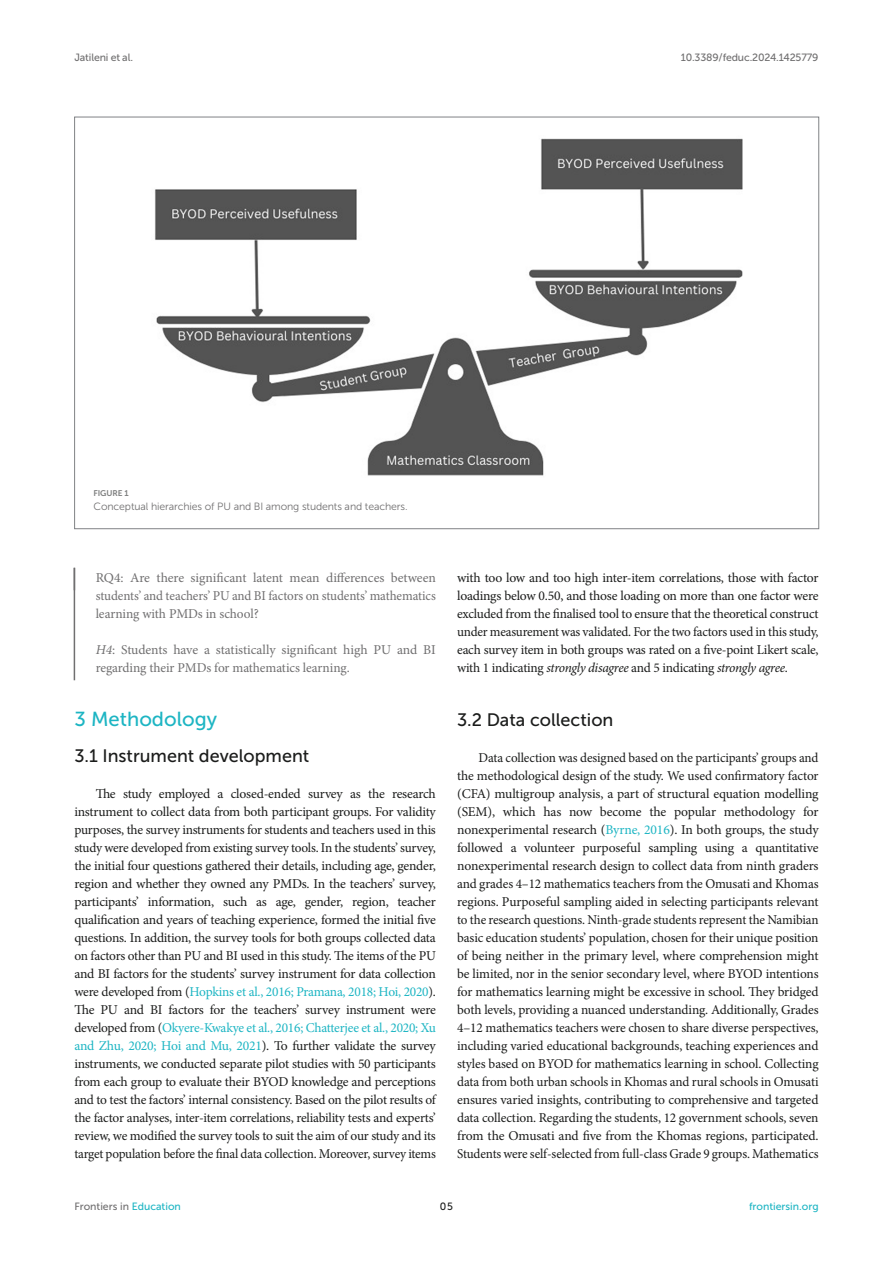
<style>
.page{position:relative;width:893px;height:1263px;background:#fff}
.page>*{position:absolute;margin:0;border:0;box-sizing:border-box;transform-origin:0 0}
.HEAD_1{font:20.25px "Museo Sans 500";color:#1db5c3}
.HEAD_2_after_HEAD_1{font:18px "Museo Sans 500";color:#1b1c1b}
.HEAD_2{font:18px "Museo Sans 500";color:#1b1c1b}
.TEXT_FLUSH{font:13.5px/18px "Minion Pro";letter-spacing:-.015em;color:#1b1c1b;text-align:justify}
.BLOCK_QTN{font:13.5px/18px "Minion Pro";letter-spacing:-.005em;color:#706f70;text-align:justify}
.t1{font:10.5px "Museo Sans 500";letter-spacing:-.015em;color:#706f70}
.FIG_LEG{font:10.5px "Museo Sans 300";letter-spacing:-.01em;color:#706f70}
.t2{font:10.5px "Museo Sans 500";color:#1db5c3}
.t3{font:10.5px "Museo Sans 500";color:#1b1c1b}
.FIG_HD{font:8.25px "Museo Sans 700";letter-spacing:-.01em;color:#7e7f7f}
.s1{font-style:italic}
.s2{color:#1db5c3}
</style>
<div class="page">
<hr style="left:74px;top:568px;width:1px;height:112px;background:#706f70">
<img style="left:155px;top:138px;width:587px;height:338px">
<p class="t1" style="left:74px;top:51px;width:60px">Jatileni et al.</p>
<p class="t1" style="left:681px;top:51px;width:139px">10.3389/feduc.2024.1425779</p>
<p class="FIG_HD" style="left:94px;top:489px;width:37px">FIGURE 1</p>
<p class="FIG_LEG" style="left:94px;top:500px;width:316px">Conceptual hierarchies of PU and BI among students and teachers.</p>
<p class="BLOCK_QTN" style="left:96px;top:569px;width:342px">RQ4: Are there significant latent mean differences between students’ and teachers’ PU and BI factors on students’ mathematics learning with PMDs in school?</p>
<p class="BLOCK_QTN" style="left:96px;top:641px;width:342px"><span class="s1">H4</span>: Students have a statistically significant high PU and BI regarding their PMDs for mathematics learning.</p>
<p class="HEAD_1" style="left:74px;top:708px;width:144px">3 Methodology</p>
<p class="HEAD_2_after_HEAD_1" style="left:74px;top:746px;width:236px">3.1 Instrument development</p>
<p class="TEXT_FLUSH" style="left:74px;top:785px;width:363px;text-indent:21px">The study employed a closed-ended survey as the research instrument to collect data from both participant groups. For validity purposes, the survey instruments for students and teachers used in this study were developed from existing survey tools. In the students’ survey, the initial four questions gathered their details, including age, gender, region and whether they owned any PMDs. In the teachers’ survey, participants’ information, such as age, gender, region, teacher qualification and years of teaching experience, formed the initial five questions. In addition, the survey tools for both groups collected data on factors other than PU and BI used in this study. The items of the PU and BI factors for the students’ survey instrument for data collection were developed from (<span class="s2">Hopkins et al., 2016; Pramana, 2018; Hoi, 2020</span>).<br>The PU and BI factors for the teachers’ survey instrument were developed from (<span class="s2">Okyere-Kwakye et al., 2016; Chatterjee et al., 2020; Xu and Zhu, 2020; Hoi and Mu, 2021</span>). To further validate the survey instruments, we conducted separate pilot studies with 50 participants from each group to evaluate their BYOD knowledge and perceptions and to test the factors’ internal consistency. Based on the pilot results of the factor analyses, inter-item correlations, reliability tests and experts’ review, we modified the survey tools to suit the aim of our study and its target population before the final data collection. Moreover, survey items</p>
<p class="TEXT_FLUSH" style="left:457px;top:569px;width:363px">with too low and too high inter-item correlations, those with factor loadings below 0.50, and those loading on more than one factor were excluded from the finalised tool to ensure that the theoretical construct under measurement was validated. For the two factors used in this study, each survey item in both groups was rated on a five-point Likert scale, with 1 indicating <span class="s1">strongly disagree</span> and 5 indicating <span class="s1">strongly agree</span>.</p>
<p class="HEAD_2" style="left:457px;top:710px;width:158px">3.2 Data collection</p>
<p class="TEXT_FLUSH" style="left:457px;top:749px;width:363px;text-indent:21px">Data collection was designed based on the participants’ groups and the methodological design of the study. We used confirmatory factor (CFA) multigroup analysis, a part of structural equation modelling (SEM), which has now become the popular methodology for nonexperimental research (<span class="s2">Byrne, 2016</span>). In both groups, the study followed a volunteer purposeful sampling using a quantitative nonexperimental research design to collect data from ninth graders and grades 4–12 mathematics teachers from the Omusati and Khomas regions. Purposeful sampling aided in selecting participants relevant to the research questions. Ninth-grade students represent the Namibian basic education students’ population, chosen for their unique position of being neither in the primary level, where comprehension might be limited, nor in the senior secondary level, where BYOD intentions for mathematics learning might be excessive in school. They bridged both levels, providing a nuanced understanding. Additionally, Grades 4–12 mathematics teachers were chosen to share diverse perspectives, including varied educational backgrounds, teaching experiences and styles based on BYOD for mathematics learning in school. Collecting data from both urban schools in Khomas and rural schools in Omusati ensures varied insights, contributing to comprehensive and targeted data collection. Regarding the students, 12 government schools, seven from the Omusati and five from the Khomas regions, participated.<br>Students were self-selected from full-class Grade 9 groups. Mathematics</p>
<p class="t1" style="left:74px;top:1200px;width:108px">Frontiers in <span class="s2">Education</span></p>
<p class="t3" style="left:440px;top:1200px;width:14px">05</p>
<p class="t2" style="left:749px;top:1200px;width:71px">frontiersin.org</p>
</div>
